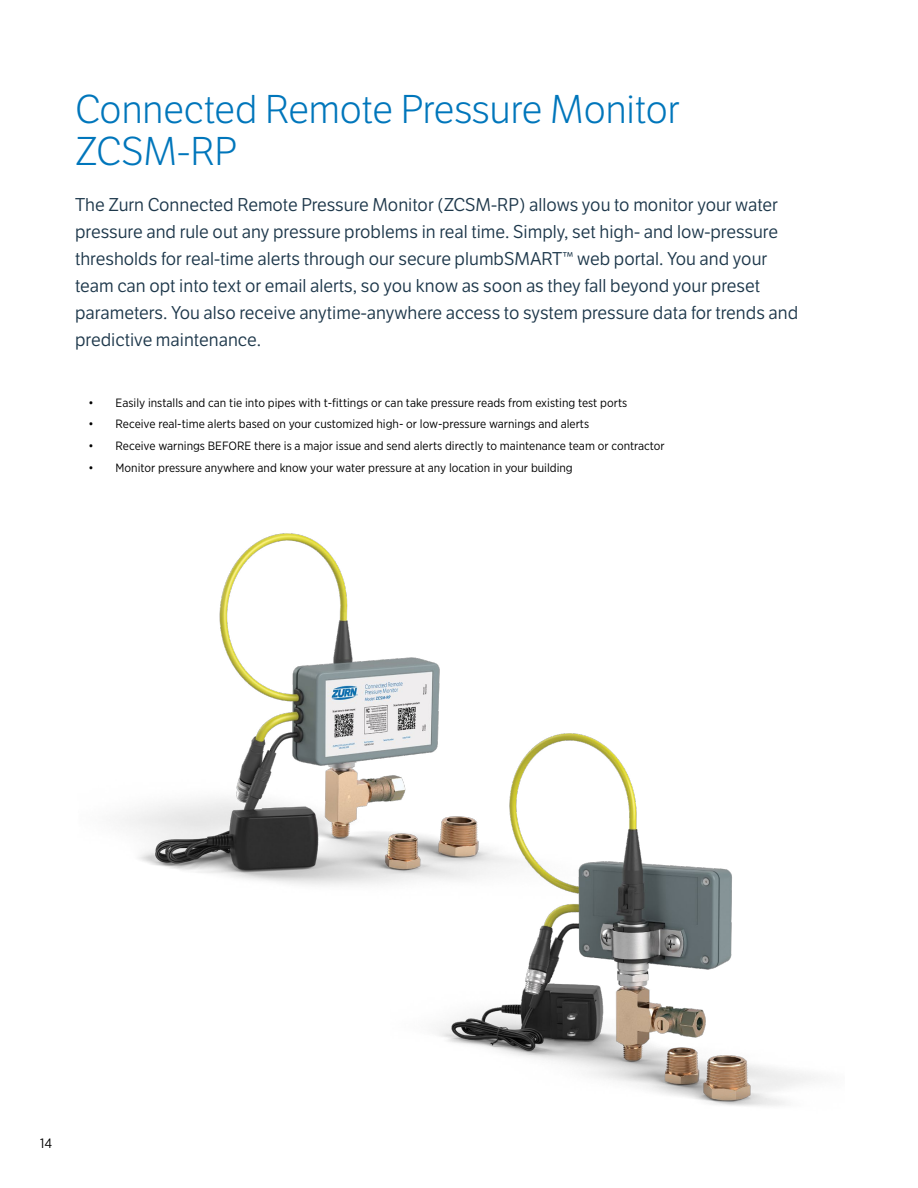
<style>
.page{position:relative;width:918px;height:1188px;background:#fff}
.page>*{position:absolute;margin:0;border:0;box-sizing:border-box;transform-origin:0 0}
.t1{font:39px/42px "LFT Etica Lt";color:#0076bb}
.t2{font:18px/27px "LFT Etica Bk";color:#1e384b}
.t3{font:13.5px "Gotham Narrow";color:#000}
.t4{font:12px "Gotham Narrow";color:#000}
</style>
<div class="page">
<img style="left:121px;top:533px;width:319px;height:353px">
<img style="left:391px;top:716px;width:425px;height:390px">
<h1 class="t1" style="left:75px;top:90px;width:606px">Connected Remote Pressure Monitor<br>ZCSM-RP</h1>
<p class="t2" style="left:75px;top:191px;width:725px">The Zurn Connected Remote Pressure Monitor (ZCSM-RP) allows you to monitor your water pressure and rule out any pressure problems in real time. Simply, set high- and low-pressure thresholds for real-time alerts through our secure plumbSMART™ web portal. You and your team can opt into text or email alerts, so you know as soon as they fall beyond your preset parameters. You also receive anytime-anywhere access to system pressure data for trends and predictive maintenance.</p>
<p class="t4" style="left:89px;top:395px;width:540px">• Easily installs and can tie into pipes with t-fittings or can take pressure reads from existing test ports</p>
<p class="t4" style="left:89px;top:417px;width:502px">• Receive real-time alerts based on your customized high- or low-pressure warnings and alerts</p>
<p class="t4" style="left:89px;top:438px;width:578px">• Receive warnings BEFORE there is a major issue and send alerts directly to maintenance team or contractor</p>
<p class="t4" style="left:89px;top:460px;width:486px">• Monitor pressure anywhere and know your water pressure at any location in your building</p>
<p class="t3" style="left:40px;top:1135px;width:14px">14</p>
</div>
